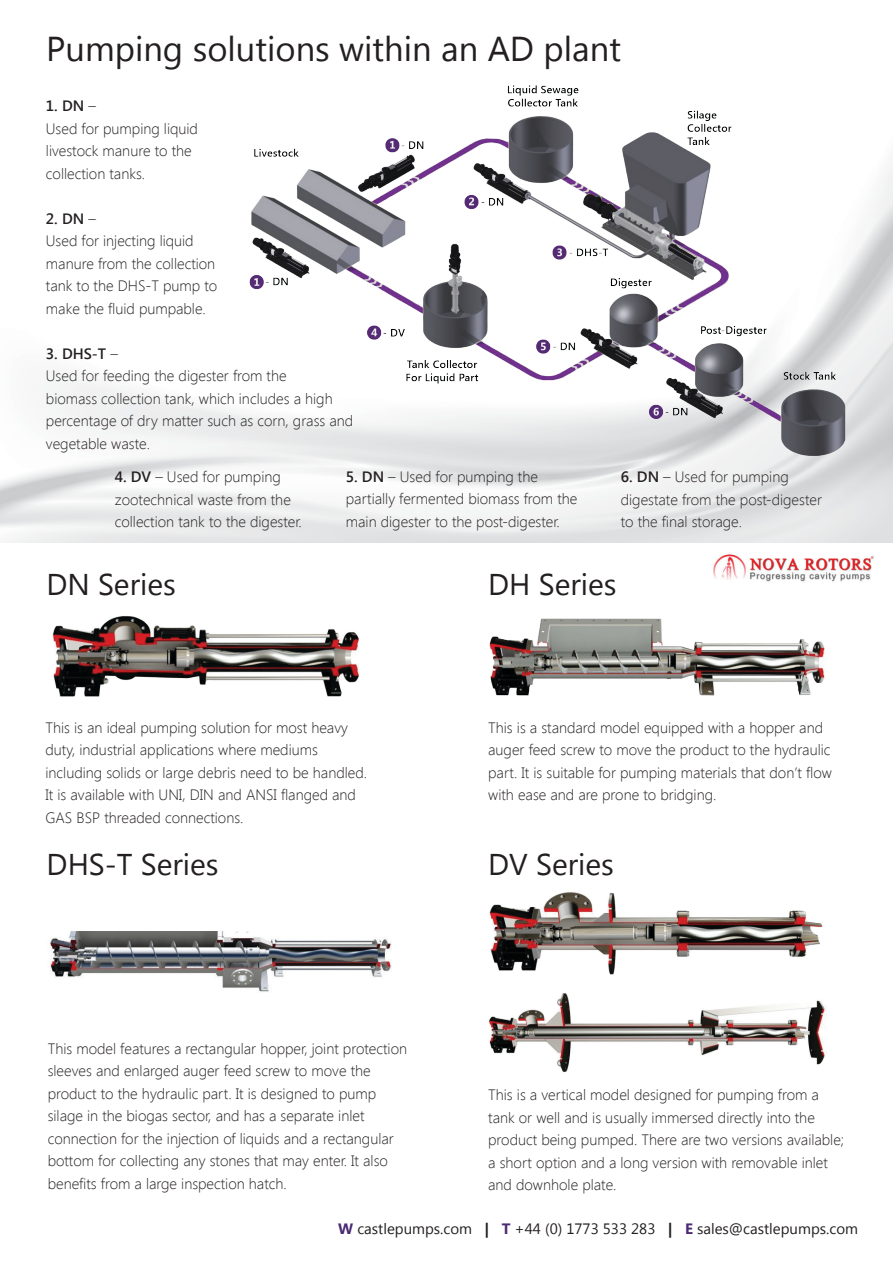
<style>
.page{position:relative;width:893px;height:1263px;background:#fff}
.page>*{position:absolute;margin:0;border:0;box-sizing:border-box;transform-origin:0 0}
.t1{font:34.5px "Segoe UI";color:#231f20}
.t2{font:30px "Segoe UI";color:#231f20}
.t3{font:300 15px/22.5px "Segoe UI";color:#231f20}
.t4{font:15px "Segoe UI";color:#231f20}
.t5{font:600 15px "Segoe UI";color:#231f20}
.s1{font-weight:300}
.s2{font-weight:600}
.s3{font-weight:700;color:#4b2a73}
.s4{font-weight:700}
</style>
<div class="page">
<img style="left:242px;top:85px;width:604px;height:375px">
<img style="left:52px;top:616px;width:307px;height:81px">
<img style="left:489px;top:618px;width:336px;height:78px">
<img style="left:50px;top:931px;width:341px;height:61px">
<img style="left:488px;top:892px;width:338px;height:180px">
<img style="left:713px;top:554px;width:161px;height:28px">
<p class="t1" style="left:46px;top:24px;width:576px">Pumping solutions within an AD plant</p>
<p class="t5" style="left:46px;top:95px;width:51px">1. DN <span class="s1">–</span></p>
<p class="t3" style="left:46px;top:117px;width:154px">Used for pumping liquid</p>
<p class="t3" style="left:46px;top:139px;width:147px">livestock manure to the collection tanks.</p>
<p class="t5" style="left:46px;top:208px;width:51px">2. DN <span class="s1">–</span></p>
<p class="t3" style="left:46px;top:229px;width:173px">Used for injecting liquid manure from the collection tank to the DHS-T pump to make the fluid pumpable.</p>
<p class="t5" style="left:46px;top:343px;width:73px">3. DHS-T <span class="s1">–</span></p>
<p class="t3" style="left:46px;top:364px;width:309px">Used for feeding the digester from the<br>biomass collection tank, which includes a high percentage of dry matter such as corn, grass and vegetable waste.</p>
<p class="t3" style="left:115px;top:465px;width:189px"><span class="s2">4. DV</span> – Used for pumping zootechnical waste from the collection tank to the digester.</p>
<p class="t3" style="left:346px;top:465px;width:233px"><span class="s2">5. DN</span> – Used for pumping the partially fermented biomass from the main digester to the post-digester.</p>
<p class="t3" style="left:621px;top:465px;width:203px"><span class="s2">6. DN</span> – Used for pumping digestate from the post-digester to the final storage.</p>
<p class="t2" style="left:46px;top:563px;width:131px">DN Series</p>
<p class="t2" style="left:488px;top:563px;width:130px">DH Series</p>
<p class="t3" style="left:46px;top:716px;width:323px">This is an ideal pumping solution for most heavy duty, industrial applications where mediums including solids or large debris need to be handled.<br>It is available with UNI, DIN and ANSI flanged and GAS BSP threaded connections.</p>
<p class="t3" style="left:488px;top:716px;width:345px">This is a standard model equipped with a hopper and auger feed screw to move the product to the hydraulic part. It is suitable for pumping materials that don’t flow with ease and are prone to bridging.</p>
<p class="t2" style="left:47px;top:843px;width:173px">DHS-T Series</p>
<p class="t2" style="left:488px;top:843px;width:127px">DV Series</p>
<p class="t3" style="left:48px;top:1036px;width:361px">This model features a rectangular hopper, joint protection sleeves and enlarged auger feed screw to move the product to the hydraulic part. It is designed to pump silage in the biogas sector, and has a separate inlet connection for the injection of liquids and a rectangular bottom for collecting any stones that may enter. It also benefits from a large inspection hatch.</p>
<p class="t3" style="left:488px;top:1083px;width:358px">This is a vertical model designed for pumping from a tank or well and is usually immersed directly into the product being pumped. There are two versions available; a short option and a long version with removable inlet and downhole plate.</p>
<p class="t4" style="left:338px;top:1219px;width:521px"><span class="s3">W</span> castlepumps.com <span class="s4">|</span> <span class="s3">T</span> +44 (0) 1773 533 283 <span class="s4">|</span> <span class="s3">E</span> sales@castlepumps.com</p>
</div>
